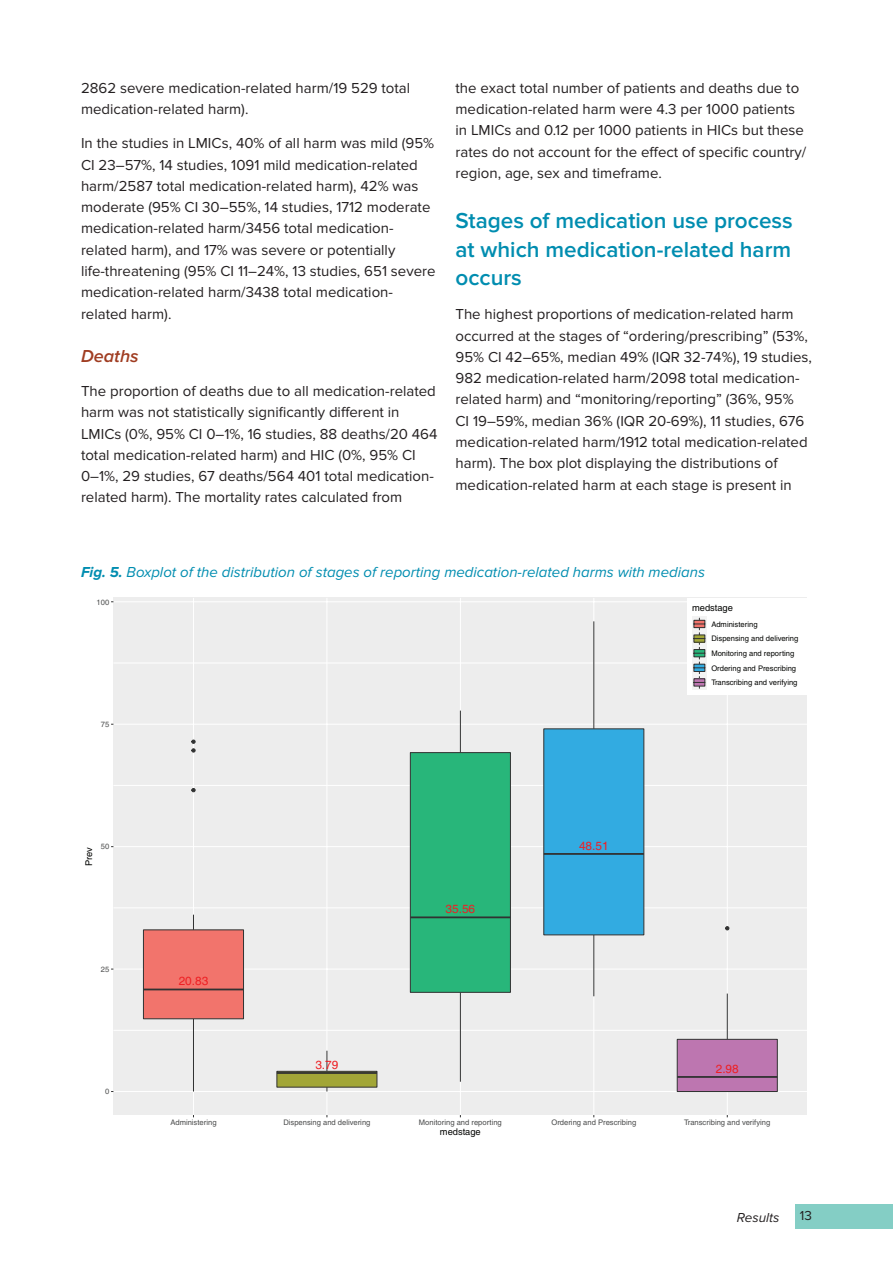
<style>
.page{position:relative;width:893px;height:1263px;background:#fff}
.page>*{position:absolute;margin:0;border:0;box-sizing:border-box;transform-origin:0 0}
.t1{font:600 22.5px/28.5px "Proxima Nova";color:#008db0;text-align:justify}
.t2{font:italic 600 18px "Proxima Nova";color:#a03d22}
.t3{font:15px/21.3px "Proxima Nova";color:#231f20}
.t4{font:italic 15px "Proxima Nova";color:#008db0}
.t5{font:italic 13.5px "Proxima Nova";color:#231f20}
.t6{font:13.5px "Proxima Nova";color:#231f20}
.t7{font:11.85px "Helvetica";color:#ee1f23}
.t8{font:9.3px "Helvetica";color:#040503}
.t9{font:7.65px "Helvetica";color:#4b4c4c}
.t10{font:7.65px/14.5px "Helvetica";color:#040503}
.s1{font-weight:700}
</style>
<div class="page">
<div style="left:796px;top:1205px;width:97px;height:24px;background:#84cec5"></div>
<div style="left:113px;top:598px;width:694px;height:517px;background:#ededed"></div>
<hr style="left:113px;top:1030px;width:694px;height:1px;background:#fff">
<hr style="left:113px;top:908px;width:694px;height:1px;background:#fff">
<hr style="left:113px;top:785px;width:694px;height:1px;background:#fff">
<hr style="left:113px;top:663px;width:694px;height:1px;background:#fff">
<hr style="left:113px;top:1091px;width:694px;height:1px;background:#fff">
<hr style="left:113px;top:969px;width:694px;height:1px;background:#fff">
<hr style="left:113px;top:846px;width:694px;height:1px;background:#fff">
<hr style="left:113px;top:724px;width:694px;height:1px;background:#fff">
<hr style="left:113px;top:601px;width:694px;height:1px;background:#fff">
<hr style="left:193px;top:598px;width:1px;height:517px;background:#fff">
<hr style="left:326px;top:598px;width:1px;height:517px;background:#fff">
<hr style="left:460px;top:598px;width:1px;height:517px;background:#fff">
<hr style="left:593px;top:598px;width:1px;height:517px;background:#fff">
<hr style="left:727px;top:598px;width:1px;height:517px;background:#fff">
<svg style="left:192px;top:788px;width:3px;height:4px"></svg>
<svg style="left:192px;top:740px;width:3px;height:12px"></svg>
<svg style="left:193px;top:915px;width:1px;height:14px"></svg>
<hr style="left:193px;top:1019px;width:1px;height:72px;background:#313232">
<div style="left:143px;top:929px;width:101px;height:90px;background:#f2746c;border:1px solid #313232"></div>
<hr style="left:143px;top:988px;width:101px;height:2px;background:#313232">
<svg style="left:326px;top:1051px;width:1px;height:20px"></svg>
<div style="left:276px;top:1071px;width:101px;height:16px;background:#a2a637;border:1px solid #313232"></div>
<hr style="left:277px;top:1072px;width:100px;height:2px;background:#313232">
<hr style="left:460px;top:711px;width:1px;height:42px;background:#313232">
<hr style="left:460px;top:992px;width:1px;height:90px;background:#313232">
<div style="left:410px;top:752px;width:101px;height:241px;background:#28b67a;border:1px solid #313232"></div>
<hr style="left:410px;top:916px;width:100px;height:2px;background:#313232">
<hr style="left:593px;top:621px;width:1px;height:108px;background:#313232">
<hr style="left:593px;top:935px;width:1px;height:61px;background:#313232">
<div style="left:543px;top:728px;width:101px;height:207px;background:#32abe1;border:1px solid #313232"></div>
<hr style="left:544px;top:853px;width:100px;height:2px;background:#313232">
<svg style="left:725px;top:926px;width:4px;height:4px"></svg>
<hr style="left:727px;top:993px;width:1px;height:46px;background:#313232">
<div style="left:677px;top:1039px;width:101px;height:53px;background:#bd76b0;border:1px solid #313232"></div>
<hr style="left:677px;top:1076px;width:100px;height:2px;background:#313232">
<div style="left:687px;top:598px;width:120px;height:96px;background:#fff"></div>
<div style="left:692px;top:617px;width:15px;height:14px;background:#f3f3f3"></div>
<div style="left:692px;top:631px;width:15px;height:15px;background:#f3f3f3"></div>
<div style="left:692px;top:646px;width:15px;height:14px;background:#f3f3f3"></div>
<div style="left:692px;top:660px;width:15px;height:15px;background:#f3f3f3"></div>
<div style="left:692px;top:675px;width:15px;height:15px;background:#f3f3f3"></div>
<svg style="left:693px;top:618px;width:13px;height:70px"></svg>
<p class="t3" style="left:81px;top:77px;width:331px">2862 severe medication-related harm/19 529 total medication-related harm).</p>
<p class="t3" style="left:81px;top:133px;width:356px">In the studies in LMICs, 40% of all harm was mild (95% CI 23–57%, 14 studies, 1091 mild medication-related harm/2587 total medication-related harm), 42% was moderate (95% CI 30–55%, 14 studies, 1712 moderate medication-related harm/3456 total medication&shy;related harm), and 17% was severe or potentially life-threatening (95% CI 11–24%, 13 studies, 651 severe medication-related harm/3438 total medication&shy;related harm).</p>
<p class="t2" style="left:81px;top:346px;width:59px">Deaths</p>
<p class="t3" style="left:81px;top:380px;width:358px">The proportion of deaths due to all medication-related harm was not statistically significantly different in LMICs (0%, 95% CI 0–1%, 16 studies, 88 deaths/20 464 total medication-related harm) and HIC (0%, 95% CI 0–1%, 29 studies, 67 deaths/564 401 total medication&shy;related harm). The mortality rates calculated from</p>
<p class="t3" style="left:455px;top:77px;width:352px">the exact total number of patients and deaths due to medication-related harm were 4.3 per 1000 patients in LMICs and 0.12 per 1000 patients in HICs but these rates do not account for the effect of specific country/ region, age, sex and timeframe.</p>
<h1 class="t1" style="left:455px;top:207px;width:339px">Stages of medication use process at which medication-related harm occurs</h1>
<p class="t3" style="left:455px;top:304px;width:358px">The highest proportions of medication-related harm occurred at the stages of “ordering/prescribing” (53%, 95% CI 42–65%, median 49% (IQR 32-74%), 19 studies, 982 medication-related harm/2098 total medication&shy;related harm) and “monitoring/reporting” (36%, 95%<br>CI 19–59%, median 36% (IQR 20-69%), 11 studies, 676 medication-related harm/1912 total medication-related harm). The box plot displaying the distributions of medication-related harm at each stage is present in</p>
<p class="t4" style="left:81px;top:563px;width:625px"><span class="s1">Fig. 5.</span> Boxplot of the distribution of stages of reporting medication-related harms with medians</p>
<p class="t9" style="left:97px;top:597px;width:14px">100</p>
<p class="t9" style="left:101px;top:720px;width:10px">75</p>
<p class="t8" style="left:84px;top:866px;width:20px;rotate:-90deg">Prev</p>
<p class="t9" style="left:101px;top:842px;width:10px">50</p>
<p class="t9" style="left:101px;top:965px;width:10px">25</p>
<p class="t9" style="left:105px;top:1087px;width:6px">0</p>
<p class="t7" style="left:179px;top:974px;width:31px">20.83</p>
<p class="t7" style="left:315px;top:1058px;width:25px">3.79</p>
<p class="t7" style="left:446px;top:902px;width:31px">35.56</p>
<p class="t7" style="left:579px;top:839px;width:31px">48.51</p>
<p class="t8" style="left:692px;top:602px;width:42px">medstage</p>
<p class="t10" style="left:711px;top:617px;width:89px">Administering<br>Dispensing and delivering<br>Monitoring and reporting<br>Ordering and Prescribing<br>Transcribing and verifying</p>
<p class="t7" style="left:716px;top:1062px;width:25px">2.98</p>
<p class="t9" style="left:170px;top:1117px;width:48px">Administering</p>
<p class="t9" style="left:283px;top:1117px;width:89px">Dispensing and delivering</p>
<p class="t9" style="left:419px;top:1117px;width:84px">Monitoring and reporting</p>
<p class="t9" style="left:551px;top:1117px;width:86px">Ordering and Prescribing</p>
<p class="t9" style="left:684px;top:1117px;width:88px">Transcribing and verifying</p>
<p class="t8" style="left:440px;top:1126px;width:42px">medstage</p>
<p class="t5" style="left:737px;top:1210px;width:44px">Results</p>
<p class="t6" style="left:800px;top:1207px;width:14px">13</p>
</div>
